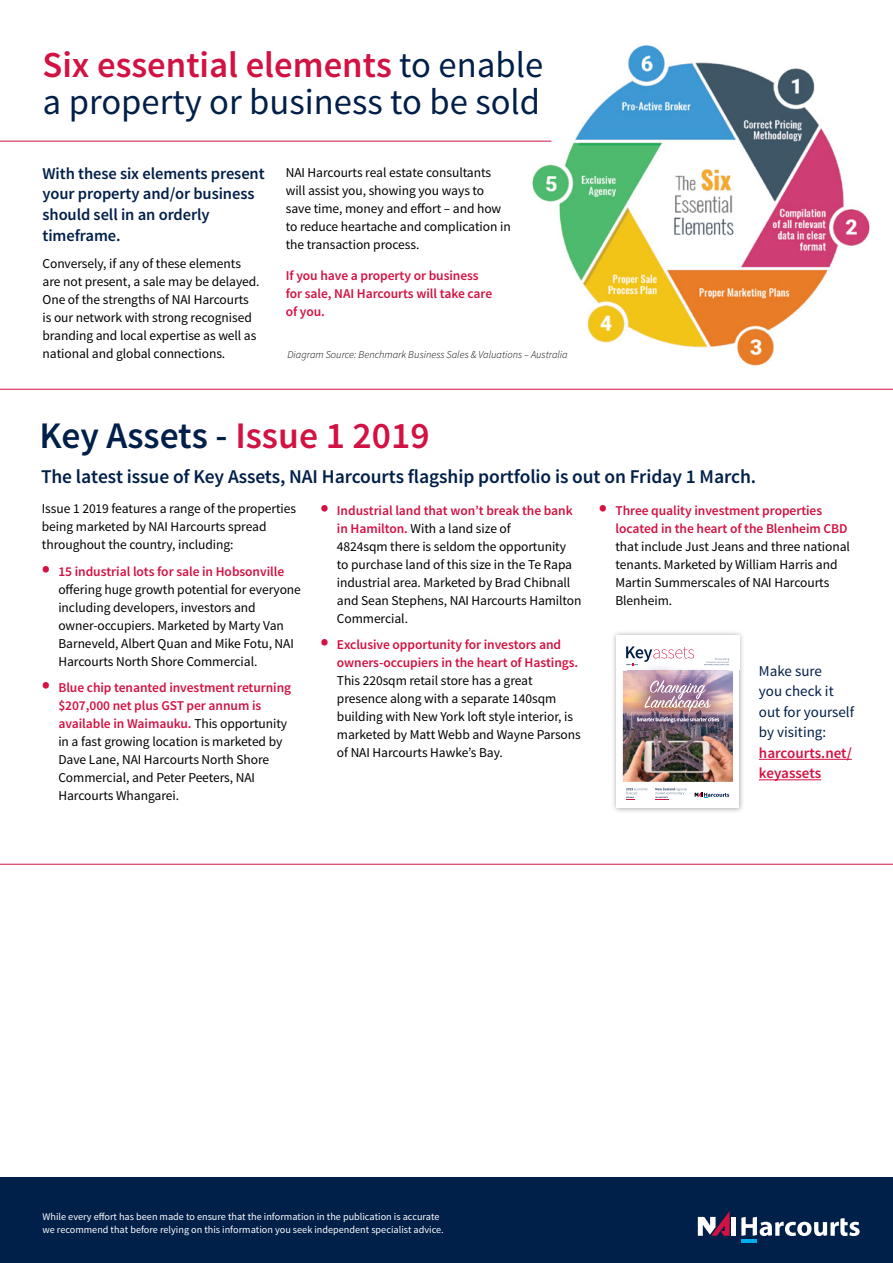
<style>
.page{position:relative;width:893px;height:1263px;background:#fff}
.page>*{position:absolute;margin:0;border:0;box-sizing:border-box;transform-origin:0 0}
.t1{font:600 37.5px "Source Sans Pro";color:#001f49}
.t2{font:36.6px/37px "Source Sans Pro";color:#001f49}
.t3{font:600 19.5px "Source Sans Pro";letter-spacing:-.005em;color:#001f49}
.t4{font:600 16.5px/19.5px "Source Sans Pro";letter-spacing:-.005em;color:#001f49}
.t5{font:15px/20.5px "Source Sans Pro";color:#001f49}
.t6{font:600 15px/20.5px "Source Sans Pro";color:#d21242}
.t7{font:13.5px/18px "Source Sans Pro";letter-spacing:-.005em;color:#000}
.t8{font:600 13.5px/18px "Source Sans Pro";letter-spacing:-.005em;color:#d21242}
.t9{font:italic 300 10.5px "Source Sans Pro";color:#000}
.t10{font:10.2px/13.5px "Source Sans Pro";color:#fff}
.s1{font-weight:600;color:#d21242}
.s2{color:#d21242}
.s3{font-weight:600;font-size:25.5px;color:#d21242}
.s4{font-size:25.5px}
</style>
<div class="page">
<img style="left:528px;top:45px;width:342px;height:321px">
<div style="left:0;top:1178px;width:893px;height:85px;background:#001f49"></div>
<div style="left:731px;top:1217px;width:5px;height:19px;background:#fff"></div>
<svg style="left:698px;top:1211px;width:32px;height:25px"></svg>
<hr style="left:741px;top:1239px;width:16px;height:4px;background:#00aeef">
<svg style="left:741px;top:1217px;width:119px;height:19px"></svg>
<hr style="left:0;top:141px;width:551px;height:1px;background:#d21242">
<hr style="left:0;top:389px;width:893px;height:1px;background:#d21242">
<hr style="left:0;top:864px;width:893px;height:1px;background:#d21242">
<hr style="left:759px;top:759px;width:93px;height:1px;background:#d21242">
<hr style="left:759px;top:779px;width:62px;height:1px;background:#d21242">
<div style="left:611px;top:630px;width:134px;height:183px;background:#000;opacity:.35"></div>
<div style="left:617px;top:636px;width:122px;height:172px;background:#fff"></div>
<img style="left:623px;top:671px;width:110px;height:111px">
<svg style="left:695px;top:791px;width:34px;height:7px"></svg>
<svg style="left:626px;top:788px;width:22px;height:12px"></svg>
<img style="left:627px;top:665px;width:101px;height:15px">
<svg style="left:704px;top:658px;width:25px;height:7px"></svg>
<svg style="left:626px;top:646px;width:68px;height:19px"></svg>
<img style="left:627px;top:680px;width:101px;height:49px">
<svg style="left:655px;top:788px;width:32px;height:12px"></svg>
<h2 class="t2" style="left:43px;top:47px;width:502px"><span class="s1">Six essential elements</span> to enable a property or business to be sold</h2>
<p class="t4" style="left:43px;top:164px;width:224px">With these six elements present your property and/or business</p>
<p class="t4" style="left:43px;top:204px;width:169px;line-height:21px">should sell in an orderly timeframe.</p>
<p class="t7" style="left:43px;top:255px;width:219px">Conversely, if any of these elements are not present, a sale may be delayed.<br>One of the strengths of NAI Harcourts is our network with strong recognised branding and local expertise as well as national and global connections.</p>
<p class="t7" style="left:286px;top:164px;width:226px">NAI Harcourts real estate consultants will assist you, showing you ways to save time, money and effort – and how to reduce heartache and complication in the transaction process.</p>
<p class="t8" style="left:286px;top:267px;width:208px">If you have a property or business for sale, NAI Harcourts will take care of you.</p>
<p class="t9" style="left:287px;top:348px;width:282px">Diagram Source: Benchmark Business Sales &amp; Valuations – Australia</p>
<h1 class="t1" style="left:40px;top:412px;width:392px">Key Assets - <span class="s2">Issue 1 2019</span></h1>
<h3 class="t3" style="left:41px;top:464px;width:717px">The latest issue of Key Assets, NAI Harcourts flagship portfolio is out on Friday 1 March.</h3>
<p class="t7" style="left:42px;top:500px;width:256px">Issue 1 2019 features a range of the properties being marketed by NAI Harcourts spread throughout the country, including:</p>
<p class="t7" style="left:58px;top:562px;width:244px;text-indent:-17px"><span class="s3">•</span> <span class="s1">15 industrial lots for sale in Hobsonville </span>offering huge growth potential for everyone including developers, investors and owner-occupiers. Marketed by Marty Van Barneveld, Albert Quan and Mike Fotu, NAI Harcourts North Shore Commercial.</p>
<p class="t7" style="left:58px;top:679px;width:234px;text-indent:-17px"><span class="s3">•</span> <span class="s1">Blue chip tenanted investment returning $207,000 net plus GST per annum is available in Waimauku.</span> This opportunity in a fast growing location is marketed by Dave Lane, NAI Harcourts North Shore Commercial, and Peter Peeters, NAI Harcourts Whangarei.</p>
<p class="t7" style="left:337px;top:501px;width:246px;text-indent:-17px"><span class="s3">•</span> <span class="s1">Industrial land that won’t break the bank in Hamilton.</span> With a land size of<br>4824sqm there is seldom the opportunity<br>to purchase land of this size in the Te Rapa industrial area. Marketed by Brad Chibnall and Sean Stephens, NAI Harcourts Hamilton Commercial.</p>
<p class="t8" style="left:337px;top:636px;width:243px;text-indent:-17px"><span class="s4">•</span> Exclusive opportunity for investors and owners-occupiers in the heart of Hastings.</p>
<p class="t7" style="left:337px;top:672px;width:245px">This 220sqm retail store has a great presence along with a separate 140sqm building with New York loft style interior, is marketed by Matt Webb and Wayne Parsons of NAI Harcourts Hawke’s Bay.</p>
<p class="t8" style="left:615px;top:502px;width:234px;text-indent:-17px"><span class="s4">•</span> Three quality investment properties located in the heart of the Blenheim CBD</p>
<p class="t7" style="left:615px;top:537px;width:236px">that include Just Jeans and three national tenants. Marketed by William Harris and<br>Martin Summerscales of NAI Harcourts<br>Blenheim.</p>
<p class="t5" style="left:759px;top:661px;width:97px">Make sure<br>you check it out for yourself by visiting:</p>
<p class="t6" style="left:759px;top:743px;width:94px">harcourts.net/ keyassets</p>
<p class="t10" style="left:43px;top:1209px;width:403px">While every effort has been made to ensure that the information in the publication is accurate we recommend that before relying on this information you seek independent specialist advice.</p>
</div>
